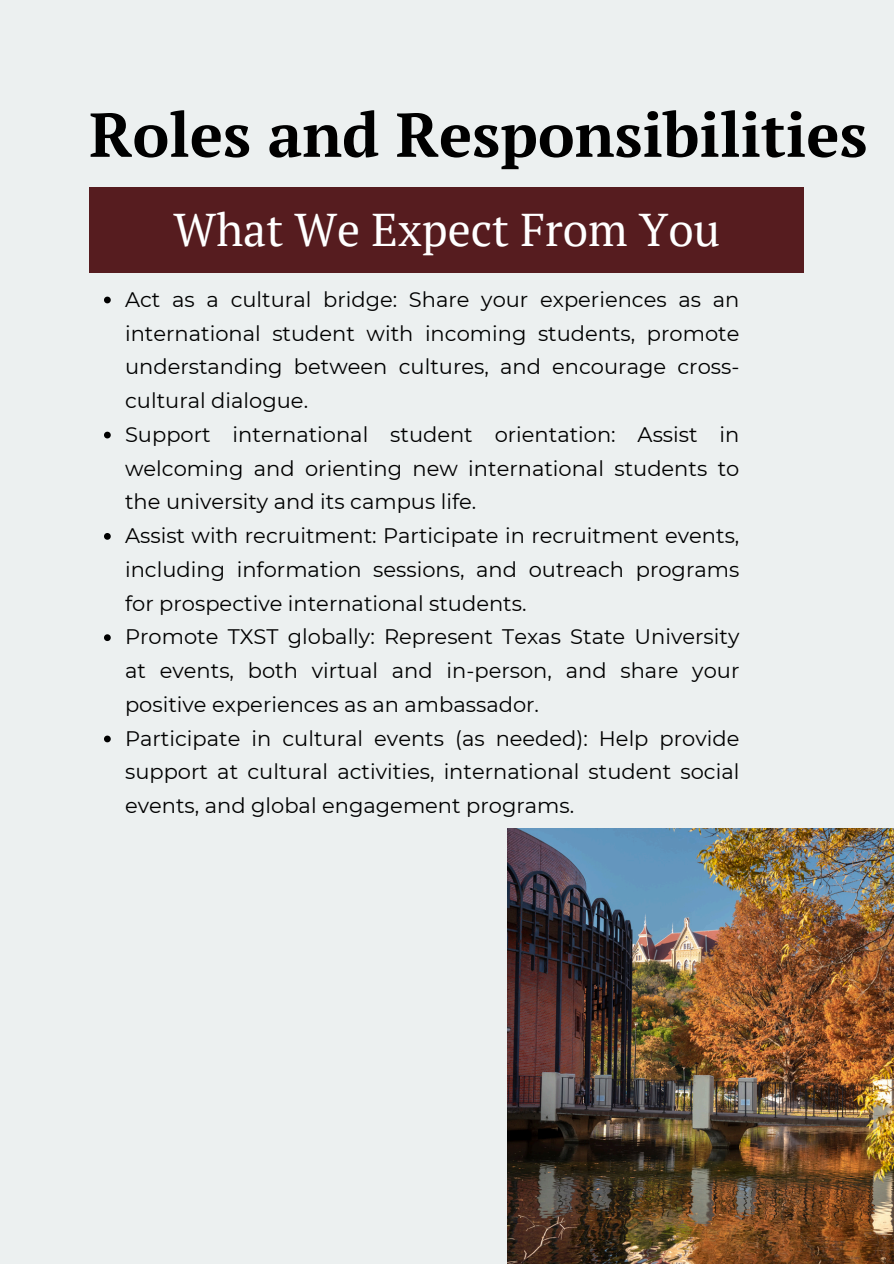
<style>
.page{position:relative;width:894px;height:1264px;background:#fff}
.page>*{position:absolute;margin:0;border:0;box-sizing:border-box;transform-origin:0 0}
.t1{font:700 61.8px "PT Serif";color:#000}
.t2{font:45.75px "PT Serif";color:#fff}
.t3{font:21px/33.8px "Montserrat";color:#000;text-align:justify}
</style>
<div class="page">
<div style="left:0;top:0;width:893px;height:1263px;background:#ecf0f0"></div>
<div style="left:89px;top:187px;width:715px;height:85px;background:#561c1f"></div>
<img style="left:507px;top:828px;width:386px;height:435px">
<svg style="left:104px;top:296px;width:7px;height:7px"></svg>
<svg style="left:104px;top:431px;width:7px;height:7px"></svg>
<svg style="left:104px;top:533px;width:7px;height:6px"></svg>
<svg style="left:104px;top:634px;width:7px;height:7px"></svg>
<svg style="left:104px;top:735px;width:7px;height:7px"></svg>
<h1 class="t1" style="left:89px;top:93px;width:779px">Roles and Responsibilities</h1>
<h2 class="t2" style="left:173px;top:198px;width:548px">What We Expect From You</h2>
<p class="t3" style="left:125px;top:282px;width:615px">Act as a cultural bridge: Share your experiences as an international student with incoming students, promote understanding between cultures, and encourage cross&shy;cultural dialogue.</p>
<p class="t3" style="left:125px;top:417px;width:615px">Support international student orientation: Assist in welcoming and orienting new international students to the university and its campus life.</p>
<p class="t3" style="left:125px;top:518px;width:615px">Assist with recruitment: Participate in recruitment events, including information sessions, and outreach programs for prospective international students.</p>
<p class="t3" style="left:125px;top:620px;width:615px">Promote TXST globally: Represent Texas State University at events, both virtual and in-person, and share your positive experiences as an ambassador.</p>
<p class="t3" style="left:125px;top:721px;width:615px">Participate in cultural events (as needed): Help provide support at cultural activities, international student social events, and global engagement programs.</p>
</div>
